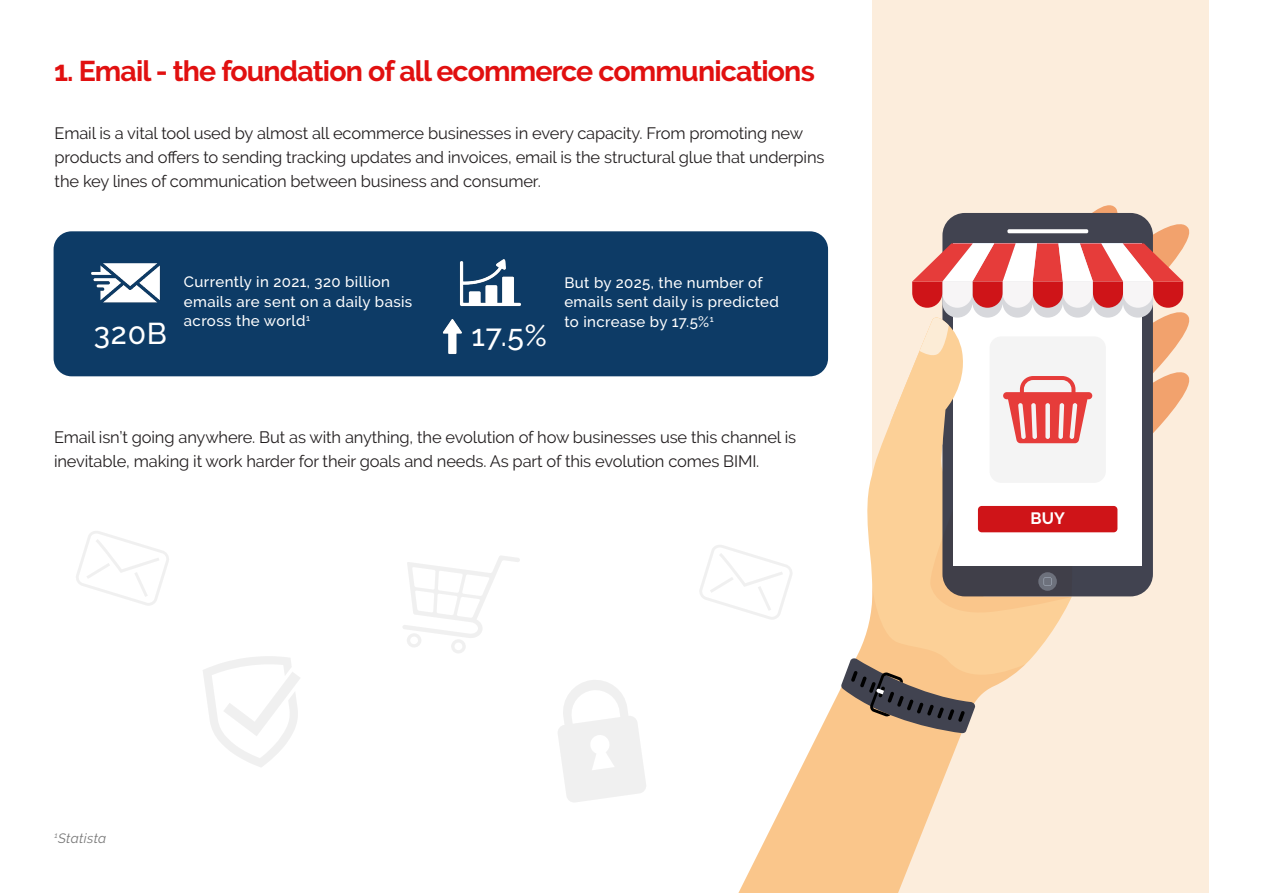
<style>
.page{position:relative;width:1263px;height:893px;background:#fff}
.page>*{position:absolute;margin:0;border:0;box-sizing:border-box;transform-origin:0 0}
.t1{font:500 30px "Raleway";letter-spacing:.025em;color:#fff}
.t2{font:700 28.5px "Raleway";letter-spacing:-.03em;color:#e11010}
.t3{font:16.5px/24px "Raleway";letter-spacing:-.01em;color:#231f20}
.t4{font:700 16.35px "Raleway";color:#fff}
.t5{font:500 15px/19.5px "Raleway";letter-spacing:.025em;color:#fff}
.t6{font:italic 13.5px "Raleway";letter-spacing:.025em;color:#777}
</style>
<div class="page">
<svg style="left:76px;top:531px;width:93px;height:75px"></svg>
<svg style="left:203px;top:656px;width:97px;height:111px"></svg>
<svg style="left:403px;top:556px;width:117px;height:97px"></svg>
<div style="left:873px;top:0;width:336px;height:893px;background:#fceddc"></div>
<svg style="left:699px;top:311px;width:365px;height:354px"></svg>
<svg style="left:699px;top:587px;width:326px;height:306px"></svg>
<div style="left:942px;top:213px;width:211px;height:383px;background:#414350;border-radius:22px"></div>
<div style="left:953px;top:243px;width:189px;height:323px;background:#fff"></div>
<div style="left:989px;top:336px;width:117px;height:147px;background:#f4f4f4;border-radius:12px"></div>
<svg style="left:930px;top:452px;width:142px;height:160px"></svg>
<svg style="left:841px;top:658px;width:135px;height:75px;background:#a2886e"></svg>
<svg style="left:890px;top:205px;width:300px;height:240px"></svg>
<div style="left:978px;top:506px;width:139px;height:26px;background:#cf1418;border-radius:4px"></div>
<div style="left:54px;top:231px;width:774px;height:145px;background:#0d3b66;border-radius:18px"></div>
<img style="left:91px;top:263px;width:69px;height:40px">
<svg style="left:699px;top:545px;width:94px;height:75px"></svg>
<svg style="left:558px;top:680px;width:88px;height:122px"></svg>
<img style="left:459px;top:259px;width:62px;height:48px">
<img style="left:442px;top:319px;width:20px;height:35px">
<p class="t2" style="left:54px;top:54px;width:762px">1. Email - the foundation of all ecommerce communications</p>
<p class="t3" style="left:55px;top:121px;width:771px">Email is a vital tool used by almost all ecommerce businesses in every capacity. From promoting new products and offers to sending tracking updates and invoices, email is the structural glue that underpins the key lines of communication between business and consumer.</p>
<p class="t1" style="left:94px;top:316px;width:75px">320B</p>
<p class="t5" style="left:184px;top:272px;width:230px">Currently in 2021, 320 billion emails are sent on a daily basis across the world<sup>1</sup></p>
<p class="t1" style="left:472px;top:318px;width:77px">17.5%</p>
<p class="t5" style="left:564px;top:272px;width:216px">But by 2025, the number of emails sent daily is predicted to increase by 17.5%<sup>1</sup></p>
<p class="t3" style="left:54px;top:425px;width:744px">Email isn’t going anywhere. But as with anything, the evolution of how businesses use this channel is inevitable, making it work harder for their goals and needs. As part of this evolution comes BIMI.</p>
<p class="t6" style="left:55px;top:830px;width:53px"><sup>1</sup>Statista</p>
<p class="t4" style="left:1030px;top:509px;width:36px">BUY</p>
</div>
